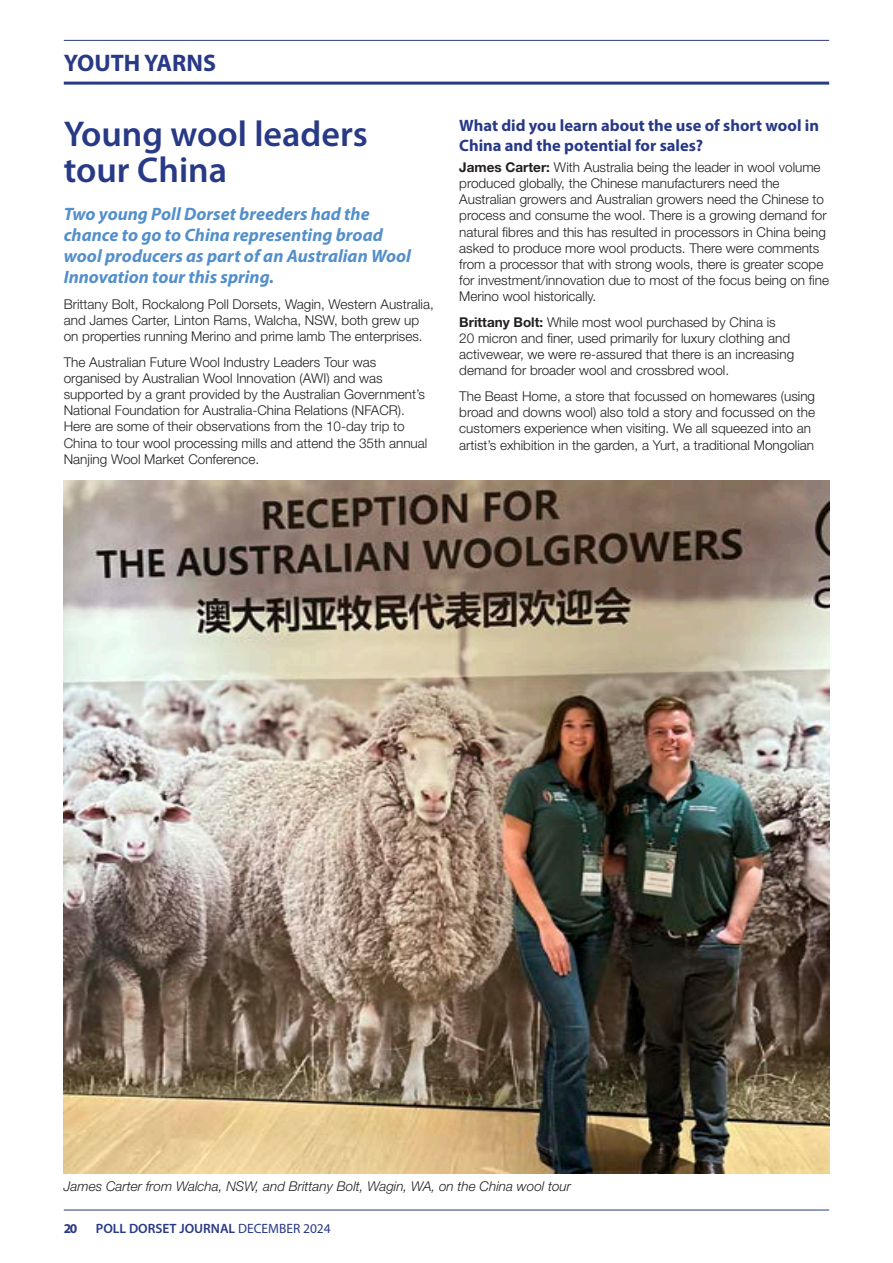
<style>
.page{position:relative;width:893px;height:1263px;background:#fff}
.page>*{position:absolute;margin:0;border:0;box-sizing:border-box;transform-origin:0 0}
.Main_Heading{font:600 36px/36px "Myriad Pro";color:#283986}
.TOP_HEADER{font:700 24px "Myriad Pro";color:#283986}
.Opening_Paragraph{font:italic 700 18px/21px "Myriad Pro";color:#538fcb}
.Index_Heading{font:700 16.5px/19.8px "Myriad Pro";color:#283986}
.BODY{font:300 13.5px/16.2px "Helvetica Neue LT Std";color:#231f20}
.Photo_Caption{font:italic 300 13.5px "Helvetica Neue LT Std";color:#231f20}
.t1{font:600 13.5px "Myriad Pro";color:#283986}
.t2{font:700 13.5px "Myriad Pro";color:#283986}
.s1{font-weight:700}
.s2{font-weight:400}
</style>
<div class="page">
<hr style="left:64px;top:40px;width:765px;height:1px;background:#283986">
<hr style="left:64px;top:1210px;width:765px;height:1px;background:#283986">
<hr style="left:64px;top:82px;width:765px;height:3px;background:#283986">
<img style="left:64px;top:480px;width:765px;height:694px">
<p class="TOP_HEADER" style="left:64px;top:47px;width:154px">YOUTH YARNS</p>
<p class="Main_Heading" style="left:64px;top:117px;width:306px">Young wool leaders tour China</p>
<p class="Opening_Paragraph" style="left:64px;top:203px;width:349px">Two young Poll Dorset breeders had the chance to go to China representing broad wool producers as part of an Australian Wool Innovation tour this spring.</p>
<p class="BODY" style="left:64px;top:295px;width:371px">Brittany Bolt, Rockalong Poll Dorsets, Wagin, Western Australia, and James Carter, Linton Rams, Walcha, NSW, both grew up on properties running Merino and prime lamb The enterprises.</p>
<p class="BODY" style="left:64px;top:353px;width:365px">The Australian Future Wool Industry Leaders Tour was organised by Australian Wool Innovation (AWI) and was supported by a grant provided by the Australian Government’s National Foundation for Australia-China Relations (NFACR).<br>Here are some of their observations from the 10-day trip to China to tour wool processing mills and attend the 35th annual Nanjing Wool Market Conference.</p>
<p class="Index_Heading" style="left:459px;top:115px;width:361px">What did you learn about the use of short wool in<br>China and the potential for sales?</p>
<p class="BODY" style="left:459px;top:158px;width:371px"><span class="s1">James Carter:</span> With Australia being the leader in wool volume produced globally, the Chinese manufacturers need the Australian growers and Australian growers need the Chinese to process and consume the wool. There is a growing demand for natural fibres and this has resulted in processors in China being asked to produce more wool products. There were comments from a processor that with strong wools, there is greater scope for investment/innovation due to most of the focus being on fine Merino wool historically.</p>
<p class="BODY" style="left:459px;top:314px;width:336px"><span class="s1">Brittany Bolt:</span> While most wool purchased by China is 20 micron and finer, used primarily for luxury clothing and activewear, we were re-assured that there is an increasing demand for broader wool and crossbred wool.</p>
<p class="BODY" style="left:459px;top:388px;width:357px">The Beast Home, a store that focussed on homewares (using broad and downs wool) also told a story and focussed on the customers experience when visiting. We all squeezed into an artist’s exhibition in the garden, a Yurt, a traditional Mongolian</p>
<p class="Photo_Caption" style="left:64px;top:1178px;width:509px">James Carter from Walcha, NSW, and Brittany Bolt, Wagin, WA, on the China wool tour</p>
<p class="t2" style="left:64px;top:1219px;width:15px">20</p>
<p class="t1" style="left:96px;top:1221px;width:236px">POLL DORSET JOURNAL <span class="s2">DECEMBER 2024</span></p>
</div>
